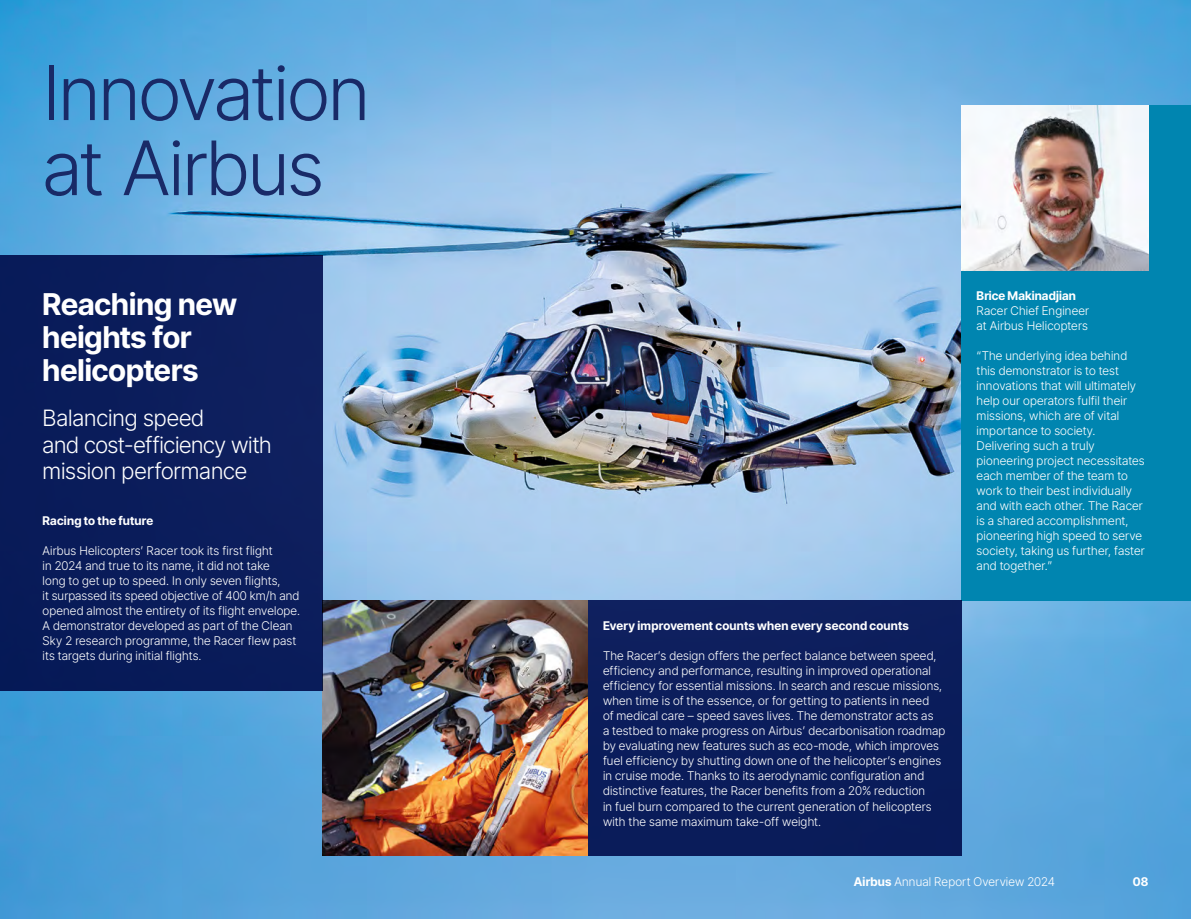
<style>
.page{position:relative;width:1191px;height:919px;background:#fff}
.page>*{position:absolute;margin:0;border:0;box-sizing:border-box;transform-origin:0 0}
.t1{font:300 75px/75px "Inter Tight";letter-spacing:-.015em;color:#192a67}
.t2{font:700 30px/33px "Inter Tight";color:#fff}
.t3{font:300 22.5px/26.2px "Inter Tight";letter-spacing:-.005em;color:#fff}
.t4{font:300 12px/15px "Inter Tight";letter-spacing:.015em;color:#fff}
.t5{font:700 12px "Inter Tight";letter-spacing:.015em;color:#fff}
.s1{font-weight:700}
</style>
<div class="page">
<img style="left:0;top:0;width:1191px;height:918px">
<img style="left:323px;top:600px;width:265px;height:255px">
<div style="left:961px;top:105px;width:230px;height:495px;background:#0085b0"></div>
<img style="left:961px;top:105px;width:187px;height:165px">
<div style="left:0;top:255px;width:323px;height:435px;background:#0a1c5b"></div>
<div style="left:588px;top:600px;width:373px;height:255px;background:#0b1d5b"></div>
<h1 class="t1" style="left:43px;top:54px;width:328px">Innovation at Airbus</h1>
<h2 class="t2" style="left:43px;top:287px;width:196px">Reaching new heights for helicopters</h2>
<h3 class="t3" style="left:43px;top:404px;width:231px">Balancing speed<br>and cost-efficiency with mission performance</h3>
<p class="t5" style="left:43px;top:512px;width:112px">Racing to the future</p>
<p class="t4" style="left:43px;top:543px;width:259px">Airbus Helicopters’ Racer took its first flight<br>in 2024 and true to its name, it did not take<br>long to get up to speed. In only seven flights,<br>it surpassed its speed objective of 400 km/h and opened almost the entirety of its flight envelope.<br>A demonstrator developed as part of the Clean Sky 2 research programme, the Racer flew past its targets during initial flights.</p>
<p class="t5" style="left:603px;top:617px;width:307px">Every improvement counts when every second counts</p>
<p class="t4" style="left:603px;top:648px;width:344px">The Racer’s design offers the perfect balance between speed, efficiency and performance, resulting in improved operational efficiency for essential missions. In search and rescue missions, when time is of the essence, or for getting to patients in need<br>of medical care – speed saves lives. The demonstrator acts as<br>a testbed to make progress on Airbus’ decarbonisation roadmap by evaluating new features such as eco-mode, which improves fuel efficiency by shutting down one of the helicopter’s engines in cruise mode. Thanks to its aerodynamic configuration and distinctive features, the Racer benefits from a 20% reduction<br>in fuel burn compared to the current generation of helicopters with the same maximum take-off weight.</p>
<p class="t5" style="left:976px;top:287px;width:101px">Brice Makinadjian</p>
<p class="t4" style="left:976px;top:303px;width:114px">Racer Chief Engineer at Airbus Helicopters</p>
<p class="t4" style="left:976px;top:348px;width:170px">“The underlying idea behind this demonstrator is to test innovations that will ultimately help our operators fulfil their missions, which are of vital importance to society.<br>Delivering such a truly pioneering project necessitates each member of the team to work to their best individually and with each other. The Racer is a shared accomplishment, pioneering high speed to serve society, taking us further, faster and together.”</p>
<p class="t4" style="left:854px;top:873px;width:203px"><span class="s1">Airbus</span> Annual Report Overview 2024</p>
<p class="t5" style="left:1132px;top:872px;width:17px">08</p>
</div>
